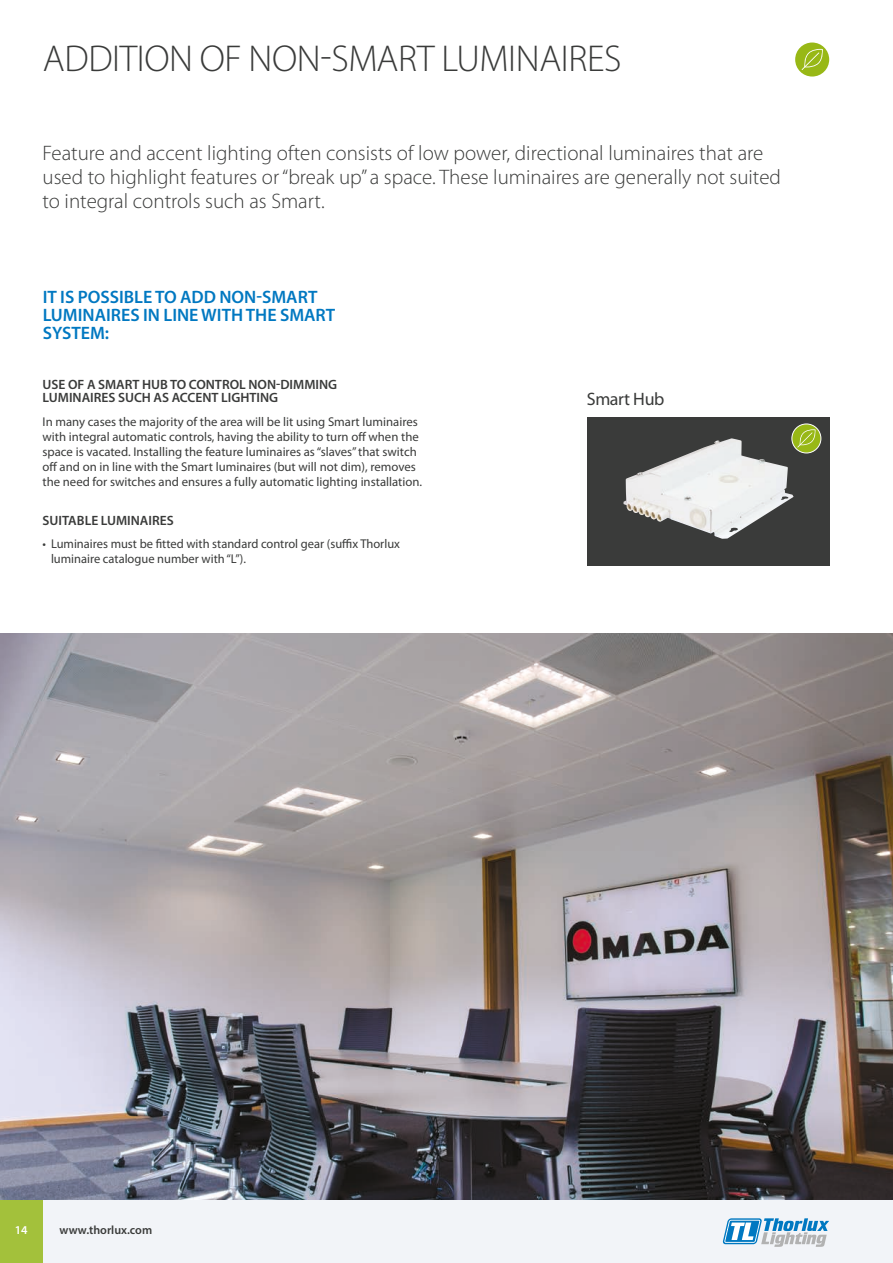
<style>
.page{position:relative;width:893px;height:1263px;background:#fff}
.page>*{position:absolute;margin:0;border:0;box-sizing:border-box;transform-origin:0 0}
.t1{font:300 37.5px "Myriad Pro";letter-spacing:-.01em;color:#3a3b3a}
.t2{font:300 21px/24px "Myriad Pro";color:#3a3b3a}
.t3{font:600 18px/18px "Myriad Pro";color:#0078c1}
.t4{font:18px "Myriad Pro";letter-spacing:-.02em;color:#3a3b3a}
.t5{font:600 13.5px/13.5px "Myriad Pro";color:#3a3b3a}
.t6{font:12.75px/15px "Myriad Pro";color:#3a3b3a}
.t7{font:600 12px "Myriad Pro";color:#3a3b3a}
.t8{font:600 12px "Myriad Pro";color:#fff}
</style>
<div class="page">
<div style="left:795px;top:43px;width:34px;height:34px;background:#98b816;border-radius:50%"></div>
<svg style="left:801px;top:49px;width:22px;height:21px"></svg>
<div style="left:0;top:1199px;width:893px;height:64px;background:#f2f4f8"></div>
<svg style="left:723px;top:1218px;width:106px;height:29px"></svg>
<div style="left:0;top:1199px;width:43px;height:64px;background:#a3c13b"></div>
<div style="left:587px;top:417px;width:242px;height:149px;background:#3a3b3a"></div>
<img style="left:623px;top:438px;width:171px;height:101px">
<svg style="left:792px;top:424px;width:29px;height:29px"></svg>
<div style="left:791px;top:424px;width:30px;height:29px;border:1px solid #fff;border-radius:50%"></div>
<svg style="left:797px;top:429px;width:19px;height:19px"></svg>
<img style="left:0;top:634px;width:893px;height:565px">
<h1 class="t1" style="left:43px;top:36px;width:580px">ADDITION OF NON-SMART LUMINAIRES</h1>
<h2 class="t2" style="left:43px;top:141px;width:740px">Feature and accent lighting often consists of low power, directional luminaires that are used to highlight features or “break up” a space. These luminaires are generally not suited to integral controls such as Smart.</h2>
<h3 class="t3" style="left:43px;top:287px;width:294px">IT IS POSSIBLE TO ADD NON-SMART<br>LUMINAIRES IN LINE WITH THE SMART<br>SYSTEM:</h3>
<p class="t5" style="left:43px;top:377px;width:296px">USE OF A SMART HUB TO CONTROL NON-DIMMING<br>LUMINAIRES SUCH AS ACCENT LIGHTING</p>
<p class="t6" style="left:43px;top:414px;width:381px">In many cases the majority of the area will be lit using Smart luminaires with integral automatic controls, having the ability to turn off when the space is vacated. Installing the feature luminaires as “slaves” that switch off and on in line with the Smart luminaires (but will not dim), removes the need for switches and ensures a fully automatic lighting installation.</p>
<p class="t5" style="left:43px;top:513px;width:133px">SUITABLE LUMINAIRES</p>
<p class="t6" style="left:51px;top:536px;width:350px;text-indent:-9px">• Luminaires must be fitted with standard control gear (suffix Thorlux luminaire catalogue number with “L”).</p>
<h3 class="t4" style="left:587px;top:388px;width:79px">Smart Hub</h3>
<p class="t8" style="left:15px;top:1222px;width:14px">14</p>
<p class="t7" style="left:60px;top:1222px;width:94px">www.thorlux.com</p>
</div>
